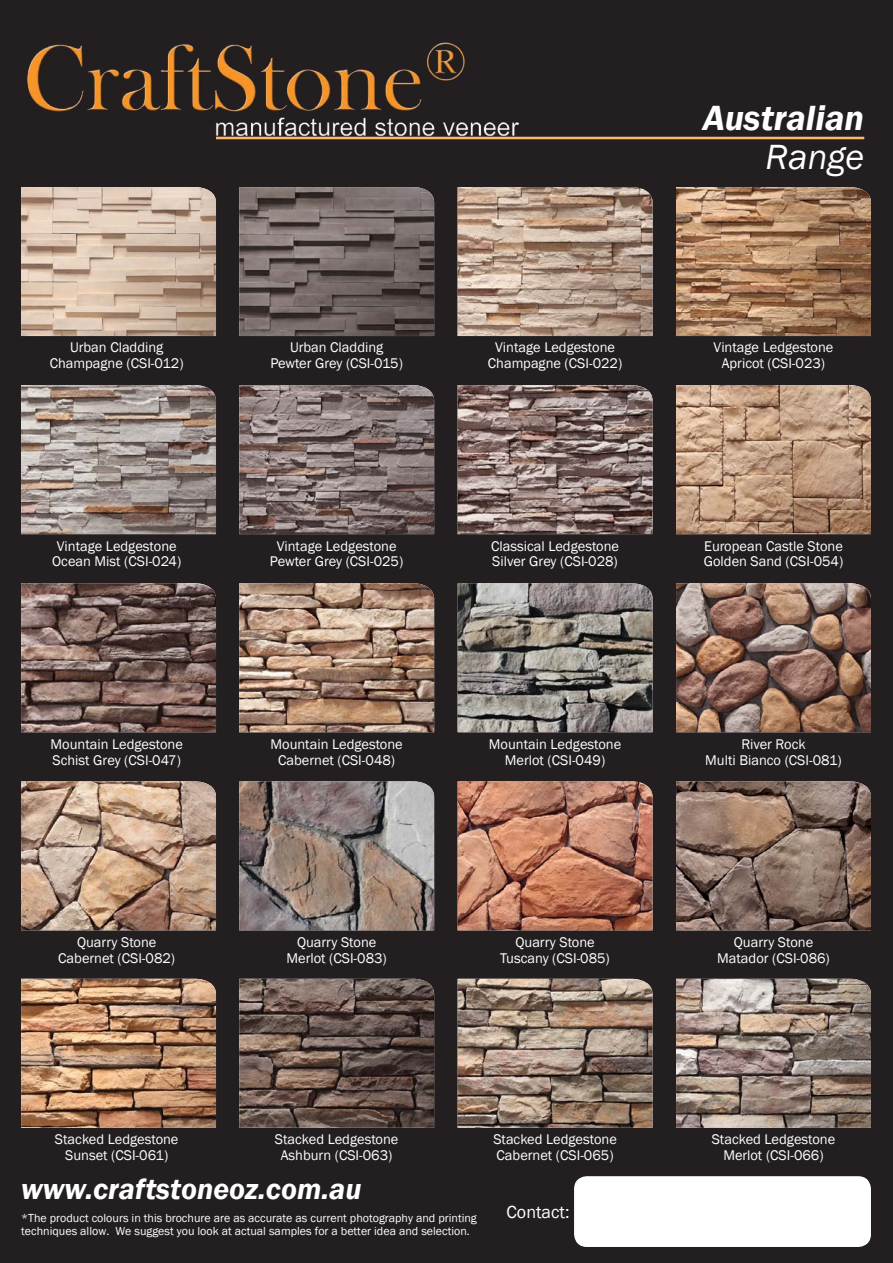
<style>
.page{position:relative;width:893px;height:1263px;background:#231f20}
.page>*{position:absolute;margin:0;border:0;box-sizing:border-box;transform-origin:0 0}
.t1{font:italic 600 36px/39px "Franklin Gothic";color:#fff;text-align:right}
.t2{font:italic 600 30px "Franklin Gothic";color:#fff}
.t3{font:18px "Franklin Gothic";color:#fff}
.t4{font:14.4px/15.9px "Franklin Gothic";color:#fff;text-align:center}
.t5{font:12px/12.8px "Franklin Gothic";color:#fff}
.s1{font-weight:400}
</style>
<div class="page">
<img style="left:27px;top:42px;width:492px;height:94px">
<hr style="left:216px;top:137px;width:648px;height:2px;background:#fcb96d">
<div style="left:574px;top:1176px;width:297px;height:71px;background:#fff;border-radius:13px"></div>
<img style="left:21px;top:187px;width:195px;height:149px">
<img style="left:239px;top:187px;width:195px;height:149px">
<img style="left:458px;top:187px;width:195px;height:149px">
<img style="left:676px;top:187px;width:195px;height:149px">
<img style="left:21px;top:385px;width:195px;height:149px">
<img style="left:239px;top:385px;width:195px;height:149px">
<img style="left:458px;top:385px;width:195px;height:149px">
<img style="left:676px;top:385px;width:195px;height:149px">
<img style="left:21px;top:583px;width:195px;height:149px">
<img style="left:239px;top:583px;width:195px;height:149px">
<img style="left:458px;top:583px;width:195px;height:149px">
<img style="left:676px;top:583px;width:195px;height:149px">
<img style="left:21px;top:979px;width:195px;height:149px">
<img style="left:239px;top:979px;width:195px;height:149px">
<img style="left:458px;top:979px;width:195px;height:149px">
<img style="left:676px;top:979px;width:195px;height:149px">
<img style="left:21px;top:781px;width:195px;height:149px">
<img style="left:239px;top:781px;width:195px;height:149px">
<img style="left:458px;top:781px;width:195px;height:149px">
<img style="left:676px;top:781px;width:195px;height:149px">
<p class="t4" style="left:70px;top:340px;width:95px">Urban Cladding</p>
<p class="t4" style="left:50px;top:356px;width:135px">Champagne (CSI-012)</p>
<p class="t4" style="left:290px;top:340px;width:95px">Urban Cladding</p>
<p class="t4" style="left:270px;top:356px;width:134px">Pewter Grey (CSI-015)</p>
<p class="t1" style="left:703px;top:98px;width:163px">Australian<br><span class="s1">Range</span></p>
<p class="t4" style="left:488px;top:340px;width:136px">Vintage Ledgestone<br>Champagne (CSI-022)</p>
<p class="t4" style="left:714px;top:340px;width:121px">Vintage Ledgestone<br>Apricot (CSI-023)</p>
<p class="t4" style="left:52px;top:538px;width:131px">Vintage Ledgestone<br>Ocean Mist (CSI-024)</p>
<p class="t4" style="left:270px;top:538px;width:135px">Vintage Ledgestone<br>Pewter Grey (CSI-025)</p>
<p class="t4" style="left:491px;top:538px;width:129px;text-align:left">Classical Ledgestone<br>Silver Grey (CSI-028)</p>
<p class="t4" style="left:704px;top:538px;width:141px;text-align:left">European Castle Stone<br>Golden Sand (CSI-054)</p>
<p class="t4" style="left:51px;top:736px;width:134px">Mountain Ledgestone</p>
<p class="t4" style="left:53px;top:752px;width:130px">Schist Grey (CSI-047)</p>
<p class="t4" style="left:270px;top:736px;width:134px">Mountain Ledgestone<br>Cabernet (CSI-048)</p>
<p class="t4" style="left:489px;top:736px;width:134px">Mountain Ledgestone<br>Merlot (CSI-049)</p>
<p class="t4" style="left:705px;top:736px;width:138px">River Rock<br>Multi Bianco (CSI-081)</p>
<p class="t4" style="left:58px;top:934px;width:118px">Quarry Stone<br>Cabernet (CSI-082)</p>
<p class="t4" style="left:286px;top:934px;width:102px">Quarry Stone<br>Merlot (CSI-083)</p>
<p class="t4" style="left:500px;top:934px;width:111px">Quarry Stone<br>Tuscany (CSI-085)</p>
<p class="t4" style="left:717px;top:934px;width:114px">Quarry Stone<br>Matador (CSI-086)</p>
<p class="t4" style="left:55px;top:1132px;width:125px">Stacked Ledgestone<br>Sunset (CSI-061)</p>
<p class="t4" style="left:275px;top:1132px;width:125px">Stacked Ledgestone</p>
<p class="t4" style="left:281px;top:1147px;width:113px">Ashburn (CSI-063)</p>
<p class="t2" style="left:21px;top:1170px;width:342px">www.craftstoneoz.com.au</p>
<p class="t5" style="left:21px;top:1212px;width:457px">*The product colours in this brochure are as accurate as current photography and printing techniques allow. We suggest you look at actual samples for a better idea and selection.</p>
<p class="t4" style="left:493px;top:1132px;width:125px;text-align:left">Stacked Ledgestone<br>Cabernet (CSI-065)</p>
<p class="t4" style="left:712px;top:1132px;width:125px">Stacked Ledgestone<br>Merlot (CSI-066)</p>
<p class="t3" style="left:507px;top:1200px;width:65px">Contact:</p>
</div>
